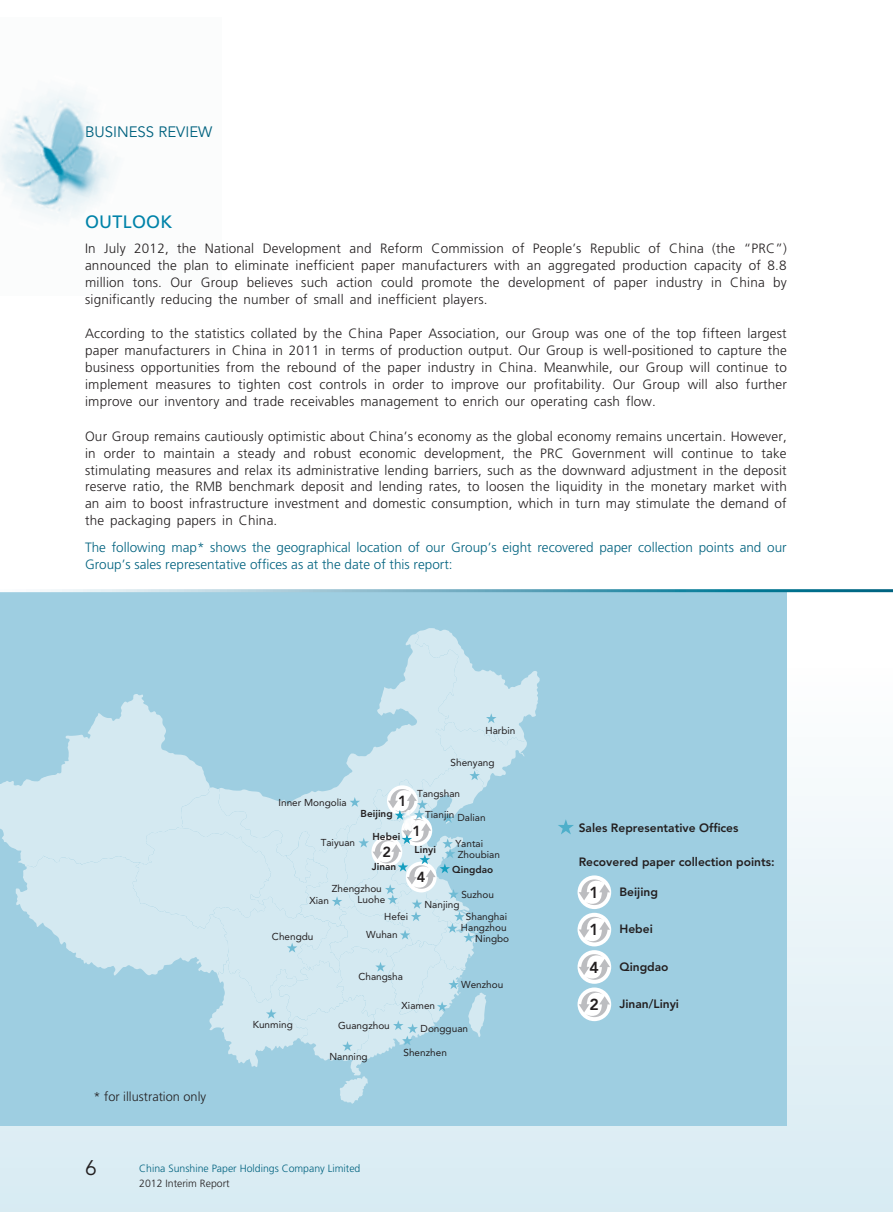
<style>
.page{position:relative;width:893px;height:1212px;background:#fff}
.page>*{position:absolute;margin:0;border:0;box-sizing:border-box;transform-origin:0 0}
.t1{font:21px "Avenir LT Std";color:#231f20}
._03_H1{font:18px "Frutiger LT Std";letter-spacing:.015em;color:#0083a9}
.t2{font:800 15.9px "Avenir LT Std";color:#231f20}
.t3{font:15px "Avenir LT Std";color:#00627f}
.t4{font:800 14.55px "Avenir LT Std";color:#231f20}
._01_Body_Text{font:300 13.5px/16.8px "Frutiger LT Std";letter-spacing:.015em;color:#231f20;text-align:justify}
.t5{font:300 13.5px/16.8px "Frutiger LT Std";color:#00627f}
.t6{font:300 12.75px "Frutiger LT Std";color:#231f20}
.t7{font:800 12px "Avenir LT Std";color:#231f20}
.t8{font:300 10.5px "Frutiger LT Std";color:#00627f}
.t9{font:300 10.5px "Frutiger LT Std";color:#231f20}
.t10{font:10.05px/11.6px "Avenir LT Std";color:#231f20}
.t11{font:800 10.05px "Avenir LT Std";color:#231f20}
</style>
<div class="page">
<div style="left:0;top:598px;width:893px;height:614px;background:linear-gradient(to bottom,#fff,#d7ebf2)"></div>
<img style="left:0;top:89px;width:118px;height:131px">
<div style="left:0;top:592px;width:787px;height:533px;background:#9ecee1"></div>
<svg style="left:558px;top:819px;width:16px;height:15px"></svg>
<div style="left:578px;top:987px;width:33px;height:34px;background:#fff;border-radius:50%"></div>
<svg style="left:579px;top:991px;width:31px;height:26px"></svg>
<div style="left:578px;top:950px;width:33px;height:34px;background:#fff;border-radius:50%"></div>
<svg style="left:579px;top:954px;width:31px;height:26px"></svg>
<div style="left:578px;top:913px;width:33px;height:33px;background:#fff;border-radius:50%"></div>
<svg style="left:579px;top:917px;width:31px;height:25px"></svg>
<div style="left:578px;top:875px;width:33px;height:34px;background:#fff;border-radius:50%"></div>
<svg style="left:579px;top:879px;width:31px;height:26px"></svg>
<svg style="left:0;top:628px;width:540px;height:476px"></svg>
<img style="left:402px;top:810px;width:13px;height:21px">
<p class="t3" style="left:85px;top:124px;width:129px">BUSINESS REVIEW</p>
<p class="_03_H1" style="left:85px;top:211px;width:89px">OUTLOOK</p>
<p class="_01_Body_Text" style="left:85px;top:240px;width:703px">In July 2012, the National Development and Reform Commission of People’s Republic of China (the “PRC”) announced the plan to eliminate inefficient paper manufacturers with an aggregated production capacity of 8.8 million tons. Our Group believes such action could promote the development of paper industry in China by significantly reducing the number of small and inefficient players.</p>
<p class="_01_Body_Text" style="left:85px;top:326px;width:703px">According to the statistics collated by the China Paper Association, our Group was one of the top fifteen largest paper manufacturers in China in 2011 in terms of production output. Our Group is well-positioned to capture the business opportunities from the rebound of the paper industry in China. Meanwhile, our Group will continue to implement measures to tighten cost controls in order to improve our profitability. Our Group will also further improve our inventory and trade receivables management to enrich our operating cash flow.</p>
<p class="_01_Body_Text" style="left:85px;top:428px;width:703px">Our Group remains cautiously optimistic about China’s economy as the global economy remains uncertain. However, in order to maintain a steady and robust economic development, the PRC Government will continue to take stimulating measures and relax its administrative lending barriers, such as the downward adjustment in the deposit reserve ratio, the RMB benchmark deposit and lending rates, to loosen the liquidity in the monetary market with an aim to boost infrastructure investment and domestic consumption, which in turn may stimulate the demand of the packaging papers in China.</p>
<p class="t5" style="left:85px;top:539px;width:703px">The following map* shows the geographical location of our Group’s eight recovered paper collection points and our<br>Group’s sales representative offices as at the date of this report:</p>
<p class="t10" style="left:279px;top:797px;width:70px">Inner Mongolia</p>
<p class="t4" style="left:398px;top:792px;width:10px">1</p>
<p class="t11" style="left:361px;top:808px;width:34px">Beijing</p>
<p class="t10" style="left:321px;top:836px;width:36px">Taiyuan</p>
<p class="t11" style="left:373px;top:830px;width:29px">Hebei</p>
<p class="t4" style="left:383px;top:843px;width:10px">2</p>
<p class="t11" style="left:372px;top:860px;width:26px">Jinan</p>
<p class="t10" style="left:485px;top:725px;width:32px">Harbin</p>
<p class="t10" style="left:451px;top:757px;width:45px">Shenyang</p>
<p class="t10" style="left:417px;top:788px;width:45px">Tangshan</p>
<p class="t10" style="left:425px;top:809px;width:62px">Tianjin Dalian</p>
<p class="t4" style="left:412px;top:822px;width:10px">1</p>
<p class="t11" style="left:415px;top:844px;width:23px">Linyi</p>
<p class="t4" style="left:417px;top:868px;width:10px">4</p>
<p class="t10" style="left:455px;top:838px;width:46px;line-height:11.1px">Yantai<br>Zhoubian</p>
<p class="t11" style="left:452px;top:864px;width:42px">Qingdao</p>
<p class="t10" style="left:358px;top:883px;width:29px;text-indent:-26px">Zhengzhou<br>Luohe</p>
<p class="t10" style="left:310px;top:895px;width:21px">Xian</p>
<p class="t10" style="left:272px;top:930px;width:43px">Chengdu</p>
<p class="t10" style="left:384px;top:910px;width:25px">Hefei</p>
<p class="t10" style="left:366px;top:929px;width:33px">Wuhan</p>
<p class="t10" style="left:358px;top:971px;width:46px">Changsha</p>
<p class="t10" style="left:461px;top:889px;width:34px">Suzhou</p>
<p class="t10" style="left:424px;top:899px;width:37px">Nanjing</p>
<p class="t10" style="left:466px;top:911px;width:43px">Shanghai</p>
<p class="t10" style="left:461px;top:922px;width:47px">Hangzhou</p>
<p class="t10" style="left:475px;top:933px;width:35px">Ningbo</p>
<p class="t10" style="left:461px;top:979px;width:44px">Wenzhou</p>
<p class="t6" style="left:94px;top:1089px;width:114px">* for illustration only</p>
<p class="t10" style="left:253px;top:1018px;width:42px">Kunming</p>
<p class="t10" style="left:338px;top:1019px;width:53px">Guangzhou</p>
<p class="t10" style="left:330px;top:1051px;width:40px">Nanning</p>
<p class="t10" style="left:402px;top:999px;width:35px">Xiamen</p>
<p class="t10" style="left:421px;top:1023px;width:49px">Dongguan</p>
<p class="t10" style="left:403px;top:1046px;width:45px">Shenzhen</p>
<p class="t1" style="left:85px;top:1155px;width:13px">6</p>
<p class="t8" style="left:139px;top:1162px;width:223px">China Sunshine Paper Holdings Company Limited</p>
<p class="t9" style="left:139px;top:1178px;width:92px">2012 Interim Report</p>
<p class="t7" style="left:579px;top:820px;width:161px">Sales Representative Offices</p>
<p class="t7" style="left:579px;top:855px;width:198px">Recovered paper collection points:</p>
<p class="t7" style="left:619px;top:884px;width:40px">Beijing</p>
<p class="t7" style="left:619px;top:922px;width:35px">Hebei</p>
<p class="t7" style="left:619px;top:959px;width:51px">Qingdao</p>
<p class="t2" style="left:590px;top:995px;width:11px">2</p>
<p class="t7" style="left:619px;top:997px;width:61px">Jinan/Linyi</p>
<p class="t2" style="left:590px;top:883px;width:11px">1</p>
<p class="t2" style="left:590px;top:920px;width:11px">1</p>
<p class="t2" style="left:590px;top:958px;width:11px">4</p>
</div>
